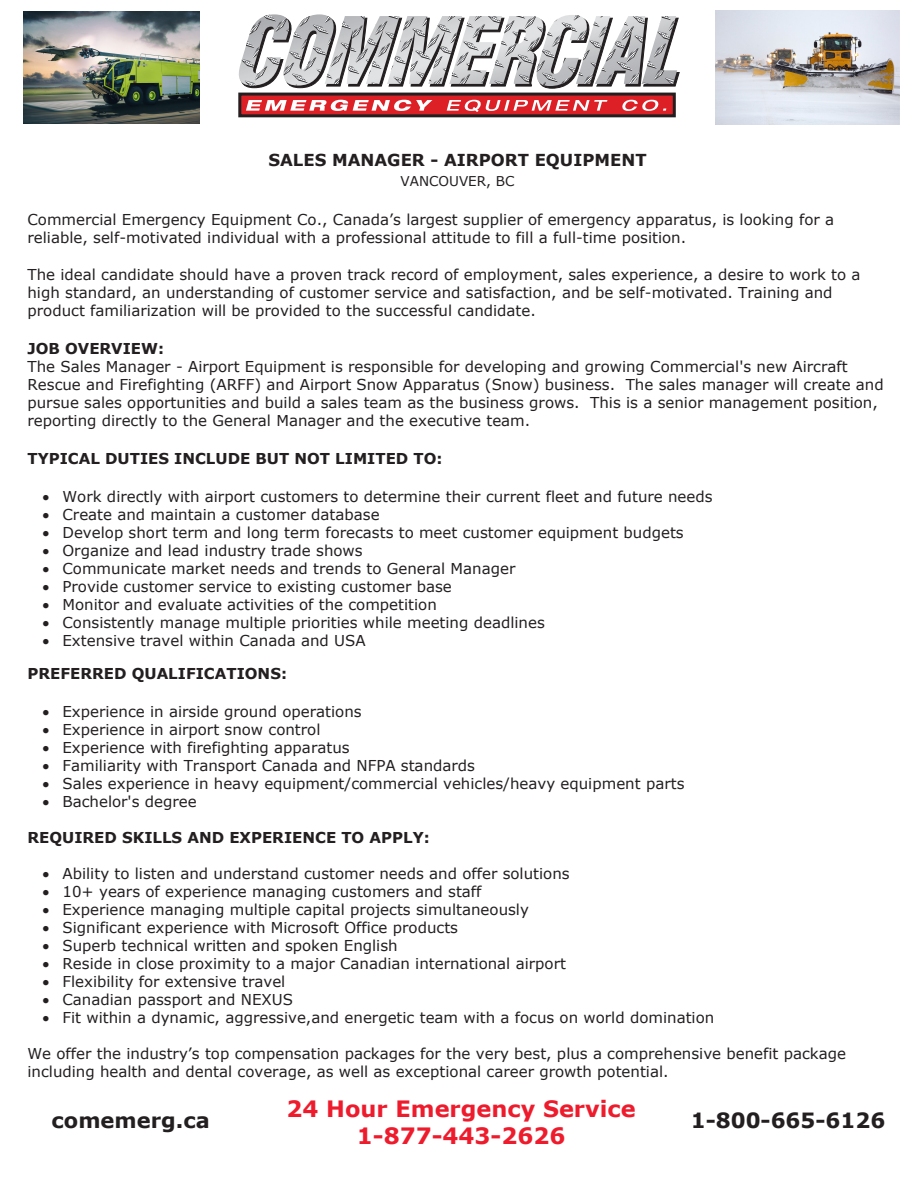
<style>
.page{position:relative;width:918px;height:1188px;background:#fff}
.page>*{position:absolute;margin:0;border:0;box-sizing:border-box;transform-origin:0 0}
.t1{font:700 22.5px "Verdana";color:#ee1b2c}
.t2{font:700 21px "Verdana";color:#231f20}
.t3{font:700 16.5px "Verdana";color:#231f20}
.t4{font:15px/18px "Verdana";color:#231f20}
.t5{font:700 15px "Verdana";color:#231f20}
.t6{font:13.5px "Verdana";color:#231f20}
.s1{font-weight:700}
</style>
<div class="page">
<div style="left:240px;top:94px;width:434px;height:22px;background:#dd1f26"></div>
<div style="left:238px;top:93px;width:438px;height:24px;border:3px solid #231f20"></div>
<svg style="left:239px;top:14px;width:441px;height:75px"></svg>
<svg style="left:246px;top:100px;width:186px;height:11px"></svg>
<svg style="left:447px;top:100px;width:160px;height:12px"></svg>
<svg style="left:622px;top:100px;width:44px;height:11px"></svg>
<img style="left:716px;top:10px;width:184px;height:115px">
<img style="left:23px;top:12px;width:177px;height:111px">
<p class="t3" style="left:268px;top:149px;width:380px">SALES MANAGER - AIRPORT EQUIPMENT</p>
<p class="t6" style="left:401px;top:172px;width:115px">VANCOUVER, BC</p>
<p class="t4" style="left:27px;top:210px;width:808px">Commercial Emergency Equipment Co., Canada’s largest supplier of emergency apparatus, is looking for a reliable, self-motivated individual with a professional attitude to fill a full-time position.</p>
<p class="t4" style="left:27px;top:266px;width:835px">The ideal candidate should have a proven track record of employment, sales experience, a desire to work to a high standard, an understanding of customer service and satisfaction, and be self-motivated. Training and product familiarization will be provided to the successful candidate.</p>
<p class="t4" style="left:27px;top:340px;width:858px"><span class="s1">JOB OVERVIEW:<br></span>The Sales Manager - Airport Equipment is responsible for developing and growing Commercial's new Aircraft Rescue and Firefighting (ARFF) and Airport Snow Apparatus (Snow) business. The sales manager will create and pursue sales opportunities and build a sales team as the business grows. This is a senior management position, reporting directly to the General Manager and the executive team.</p>
<p class="t5" style="left:27px;top:448px;width:417px">TYPICAL DUTIES INCLUDE BUT NOT LIMITED TO:</p>
<p class="t4" style="left:42px;top:487px;width:672px">• Work directly with airport customers to determine their current fleet and future needs</p>
<p class="t4" style="left:42px;top:505px;width:339px">• Create and maintain a customer database</p>
<p class="t4" style="left:42px;top:523px;width:643px">• Develop short term and long term forecasts to meet customer equipment budgets</p>
<p class="t4" style="left:42px;top:541px;width:322px">• Organize and lead industry trade shows</p>
<p class="t4" style="left:42px;top:559px;width:474px">• Communicate market needs and trends to General Manager</p>
<p class="t4" style="left:42px;top:577px;width:411px">• Provide customer service to existing customer base</p>
<p class="t4" style="left:42px;top:595px;width:396px">• Monitor and evaluate activities of the competition</p>
<p class="t4" style="left:42px;top:613px;width:504px">• Consistently manage multiple priorities while meeting deadlines</p>
<p class="t4" style="left:42px;top:631px;width:325px">• Extensive travel within Canada and USA</p>
<p class="t5" style="left:27px;top:663px;width:261px">PREFERRED QUALIFICATIONS:</p>
<p class="t4" style="left:42px;top:702px;width:321px">• Experience in airside ground operations</p>
<p class="t4" style="left:42px;top:720px;width:279px">• Experience in airport snow control</p>
<p class="t4" style="left:42px;top:738px;width:309px">• Experience with firefighting apparatus</p>
<p class="t4" style="left:42px;top:756px;width:434px">• Familiarity with Transport Canada and NFPA standards</p>
<p class="t4" style="left:42px;top:774px;width:644px">• Sales experience in heavy equipment/commercial vehicles/heavy equipment parts</p>
<p class="t4" style="left:42px;top:792px;width:156px">• Bachelor's degree</p>
<p class="t5" style="left:27px;top:827px;width:404px">REQUIRED SKILLS AND EXPERIENCE TO APPLY:</p>
<p class="t4" style="left:42px;top:864px;width:529px">• Ability to listen and understand customer needs and offer solutions</p>
<p class="t4" style="left:42px;top:882px;width:441px">• 10+ years of experience managing customers and staff</p>
<p class="t4" style="left:42px;top:900px;width:488px">• Experience managing multiple capital projects simultaneously</p>
<p class="t4" style="left:42px;top:918px;width:417px">• Significant experience with Microsoft Office products</p>
<p class="t4" style="left:42px;top:936px;width:357px">• Superb technical written and spoken English</p>
<p class="t4" style="left:42px;top:954px;width:525px">• Reside in close proximity to a major Canadian international airport</p>
<p class="t4" style="left:42px;top:972px;width:244px">• Flexibility for extensive travel</p>
<p class="t4" style="left:42px;top:990px;width:252px">• Canadian passport and NEXUS</p>
<p class="t4" style="left:42px;top:1008px;width:673px">• Fit within a dynamic, aggressive,and energetic team with a focus on world domination</p>
<p class="t4" style="left:27px;top:1044px;width:820px">We offer the industry’s top compensation packages for the very best, plus a comprehensive benefit package including health and dental coverage, as well as exceptional career growth potential.</p>
<p class="t2" style="left:52px;top:1106px;width:160px">comemerg.ca</p>
<p class="t1" style="left:287px;top:1093px;width:351px">24 Hour Emergency Service</p>
<p class="t1" style="left:357px;top:1120px;width:210px">1-877-443-2626</p>
<p class="t2" style="left:691px;top:1105px;width:196px">1-800-665-6126</p>
</div>
